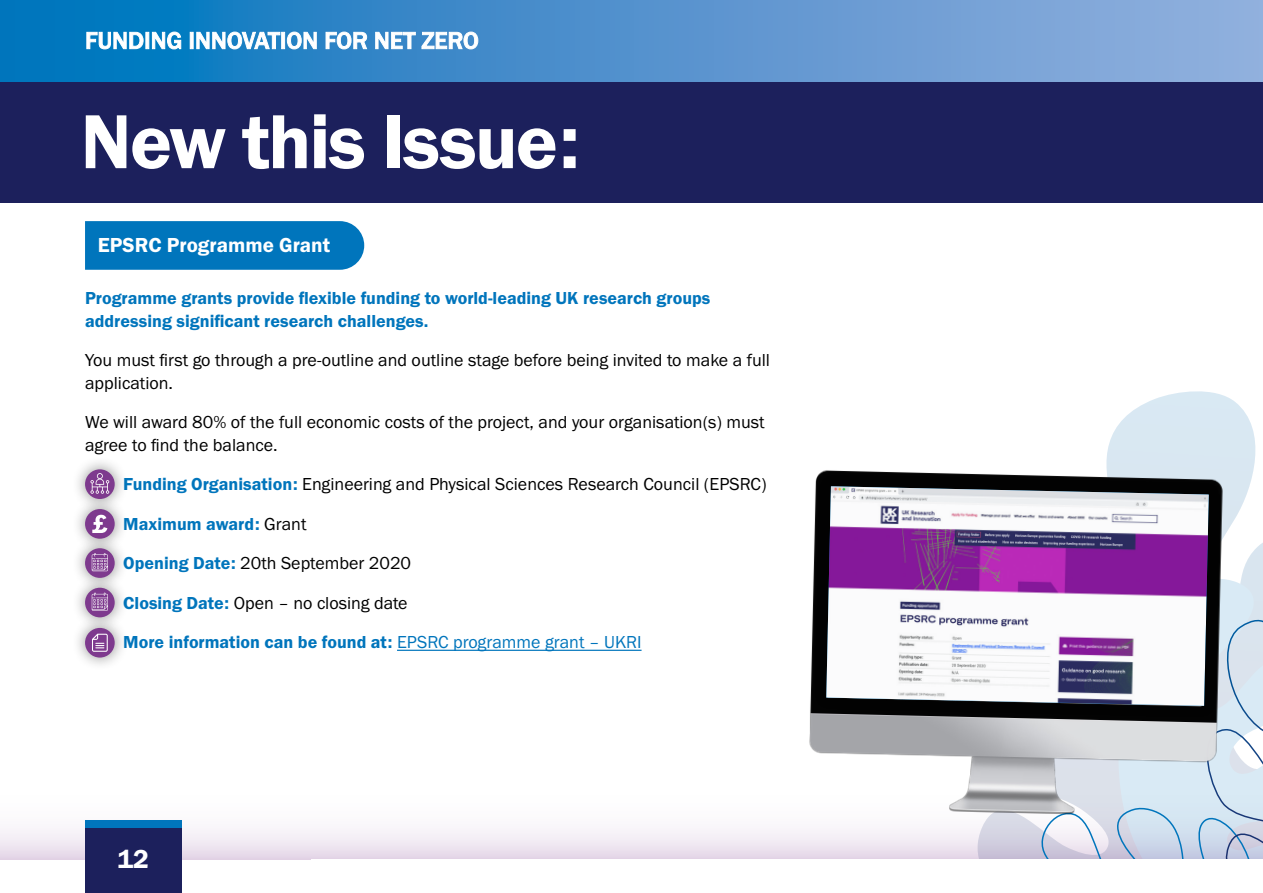
<style>
.page{position:relative;width:1263px;height:893px;background:#fff}
.page>*{position:absolute;margin:0;border:0;box-sizing:border-box;transform-origin:0 0}
.H3_sub-head_12pt{font:79.2px "Franklin Gothic URW Dem";letter-spacing:-.025em;color:#fff}
.t1{font:27px "Franklin Gothic URW Dem";color:#fff}
.H2_Sub-head_White__f{font:21px "Franklin Gothic URW Dem";color:#fff}
.P_Body_text{font:18px/22.5px "Franklin Gothic URW Boo";color:#000}
.P_Body_Indented{font:18px "Franklin Gothic URW Boo";color:#000}
.P_Leadin_Paragraph_B{font:18px/22.5px "Franklin Gothic URW Dem";color:#0075bc}
.P_Body_Indented-2{font:18px "Franklin Gothic URW Dem";color:#0075bc}
.s1{font-family:"Franklin Gothic URW Dem";color:#0075bc}
.s2{font-family:"Franklin Gothic URW Boo";color:#000}
.s3{font-family:"Franklin Gothic URW Boo"}
</style>
<div class="page">
<svg style="left:0;top:829px;width:767px;height:31px;fill:#f0e9f2"></svg>
<div style="left:85px;top:824px;width:97px;height:69px;background:#1c205c"></div>
<div style="left:85px;top:820px;width:97px;height:8px;background:#0075bc"></div>
<svg style="left:1128px;top:391px;width:135px;height:156px"></svg>
<svg style="left:1256px;top:547px;width:7px;height:312px;background:#d6e2ed"></svg>
<img style="left:767px;top:415px;width:489px;height:444px">
<div style="left:814px;top:474px;width:407px;height:244px;background:#000"></div>
<img style="left:826px;top:486px;width:383px;height:220px">
<div style="left:0;top:81px;width:1263px;height:121px;background:#1c205c"></div>
<svg style="left:0;top:0;width:1263px;height:81px;background:#4f92cd"></svg>
<div style="left:85px;top:221px;width:279px;height:49px;background:#0075bc"></div>
<hr style="left:397px;top:650px;width:244px;height:1px;background:#0075bc">
<div style="left:71px;top:495px;width:57px;height:57px;background:#000;opacity:.45"></div>
<div style="left:85px;top:509px;width:30px;height:30px;background:#7e3a8e;border-radius:50%"></div>
<svg style="left:92px;top:515px;width:15px;height:18px"></svg>
<div style="left:71px;top:574px;width:57px;height:57px;background:#000;opacity:.45"></div>
<div style="left:85px;top:588px;width:30px;height:29px;background:#7e3a8e;border-radius:50%"></div>
<svg style="left:92px;top:593px;width:16px;height:18px"></svg>
<div style="left:71px;top:535px;width:57px;height:56px;background:#000;opacity:.45"></div>
<svg style="left:85px;top:548px;width:30px;height:30px"></svg>
<svg style="left:92px;top:553px;width:16px;height:18px"></svg>
<div style="left:71px;top:456px;width:57px;height:56px;background:#000;opacity:.45"></div>
<div style="left:85px;top:469px;width:30px;height:30px;background:#7e3a8e;border-radius:50%"></div>
<svg style="left:90px;top:473px;width:19px;height:21px"></svg>
<div style="left:71px;top:614px;width:57px;height:57px;background:#000;opacity:.45"></div>
<div style="left:85px;top:628px;width:30px;height:30px;background:#7e3a8e;border-radius:50%"></div>
<svg style="left:92px;top:634px;width:16px;height:18px"></svg>
<svg style="left:86px;top:32px;width:392px;height:17px"></svg>
<h3 class="H3_sub-head_12pt" style="left:80px;top:93px;width:501px">New this Issue:</h3>
<h2 class="H2_Sub-head_White__f" style="left:98px;top:232px;width:234px">EPSRC Programme Grant</h2>
<p class="P_Leadin_Paragraph_B" style="left:85px;top:287px;width:627px">Programme grants provide flexible funding to world-leading UK research groups addressing significant research challenges.</p>
<p class="P_Body_text" style="left:85px;top:349px;width:686px">You must first go through a pre-outline and outline stage before being invited to make a full application.</p>
<p class="P_Body_text" style="left:85px;top:411px;width:681px">We will award 80% of the full economic costs of the project, and your organisation(s) must agree to find the balance.</p>
<p class="P_Body_Indented" style="left:123px;top:473px;width:645px"><span class="s1">Funding Organisation:</span> Engineering and Physical Sciences Research Council (EPSRC)</p>
<p class="P_Body_Indented-2" style="left:123px;top:513px;width:185px">Maximum award: <span class="s2">Grant</span></p>
<p class="P_Body_Indented" style="left:123px;top:552px;width:289px"><span class="s1">Opening Date:</span> 20th September 2020</p>
<p class="P_Body_Indented" style="left:123px;top:592px;width:286px"><span class="s1">Closing Date:</span> Open – no closing date</p>
<p class="P_Body_Indented-2" style="left:123px;top:631px;width:520px">More information can be found at: <span class="s3">EPSRC programme grant – UKRI</span></p>
<h2 class="t1" style="left:117px;top:843px;width:33px">12</h2>
</div>
